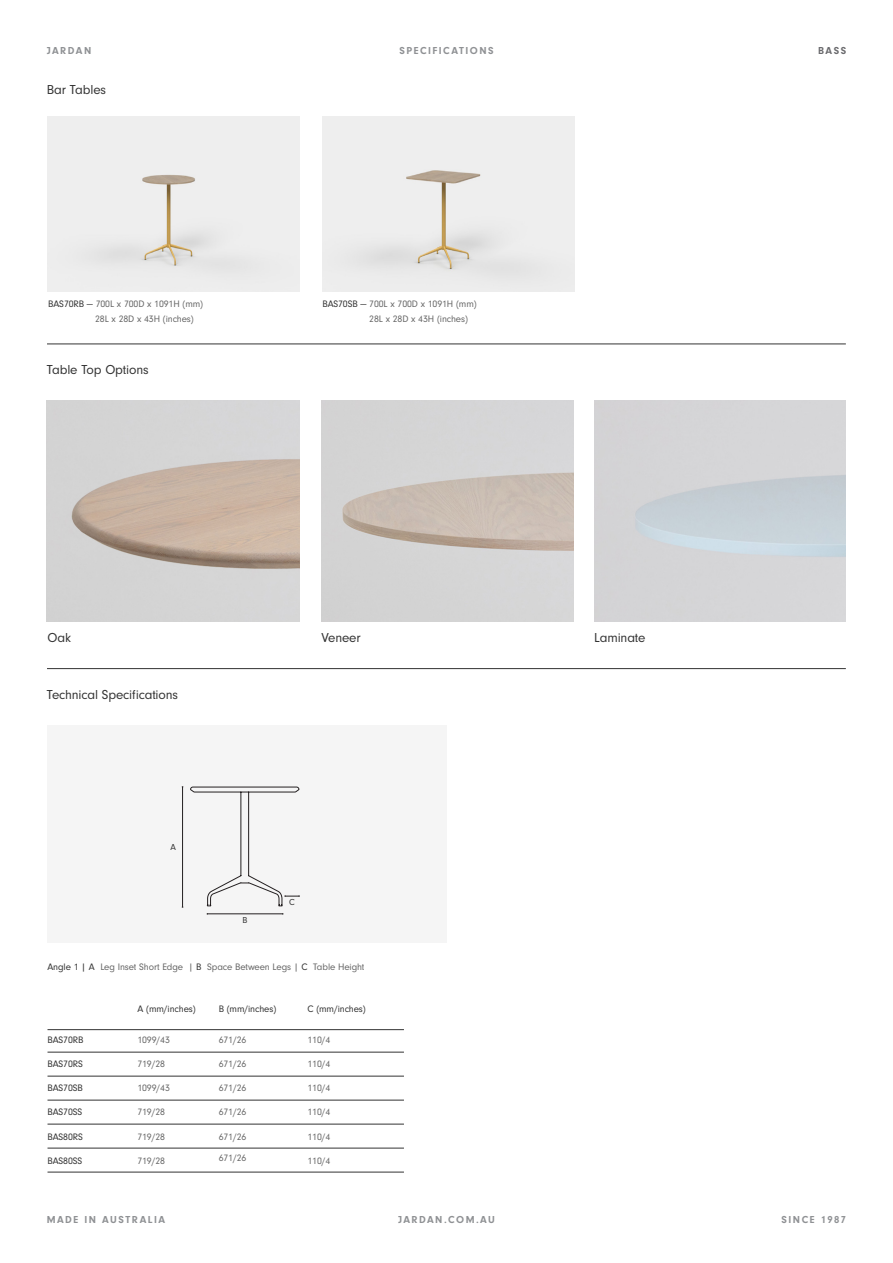
<style>
.page{position:relative;width:893px;height:1263px;background:#fff}
.page>*{position:absolute;margin:0;border:0;box-sizing:border-box;transform-origin:0 0}
.H2_-_32pt_Regular{font:13.5px "Neuzeit Gro";letter-spacing:-.01em;color:#333}
.t1{font:700 10.5px "Neuzeit Gro";letter-spacing:.14em;color:#8f9194}
.t2{font:700 10.5px "Neuzeit Gro";color:#6b6b6e}
.H2_-_32pt_Regular-2{font:9.75px "Neuzeit Gro";letter-spacing:-.01em;color:#666}
.H2_-_32pt_Regular-3{font:9.75px "Neuzeit Gro";letter-spacing:-.01em;color:#333}
.H2_-_32pt_Regular-4{font:9px "Neuzeit Gro";color:#333}
.s1{color:#333}
</style>
<div class="page">
<hr style="left:47px;top:344px;width:799px;height:1px;background:#333">
<img style="left:47px;top:401px;width:253px;height:220px">
<hr style="left:47px;top:668px;width:799px;height:1px;background:#333">
<hr style="left:207px;top:913px;width:76px;height:1px;background:#231f20">
<hr style="left:182px;top:787px;width:1px;height:120px;background:#231f20">
<hr style="left:48px;top:1052px;width:356px;height:1px;background:#333">
<hr style="left:48px;top:1124px;width:356px;height:1px;background:#333">
<hr style="left:48px;top:1029px;width:356px;height:1px;background:#333">
<hr style="left:48px;top:1100px;width:356px;height:1px;background:#333">
<hr style="left:48px;top:1172px;width:356px;height:1px;background:#333">
<hr style="left:48px;top:1076px;width:356px;height:1px;background:#333">
<hr style="left:48px;top:1148px;width:356px;height:1px;background:#333">
<svg style="left:190px;top:786px;width:110px;height:121px"></svg>
<img style="left:47px;top:116px;width:252px;height:175px">
<img style="left:322px;top:116px;width:252px;height:175px">
<p class="t1" style="left:47px;top:44px;width:46px">JARDAN</p>
<p class="H2_-_32pt_Regular" style="left:47px;top:82px;width:61px">Bar Tables</p>
<p class="H2_-_32pt_Regular-2" style="left:48px;top:298px;width:156px"><span class="s1">BAS70RB —</span> 700L x 700D x 1091H (mm)</p>
<p class="H2_-_32pt_Regular-2" style="left:95px;top:314px;width:100px">28L x 28D x 43H (inches)</p>
<p class="H2_-_32pt_Regular" style="left:47px;top:362px;width:103px">Table Top Options</p>
<p class="t1" style="left:399px;top:44px;width:96px">SPECIFICATIONS</p>
<p class="t2" style="left:818px;top:44px;width:30px">BASS</p>
<p class="H2_-_32pt_Regular-2" style="left:322px;top:298px;width:156px"><span class="s1">BAS70SB —</span> 700L x 700D x 1091H (mm)</p>
<p class="H2_-_32pt_Regular-2" style="left:369px;top:314px;width:100px">28L x 28D x 43H (inches)</p>
<p class="H2_-_32pt_Regular" style="left:48px;top:630px;width:25px">Oak</p>
<p class="H2_-_32pt_Regular" style="left:321px;top:630px;width:41px">Veneer</p>
<p class="H2_-_32pt_Regular" style="left:594px;top:630px;width:53px">Laminate</p>
<p class="H2_-_32pt_Regular" style="left:47px;top:687px;width:133px">Technical Specifications</p>
<p class="H2_-_32pt_Regular-4" style="left:170px;top:842px;width:7px">A</p>
<p class="H2_-_32pt_Regular-4" style="left:242px;top:915px;width:6px">B</p>
<p class="H2_-_32pt_Regular-4" style="left:289px;top:897px;width:7px">C</p>
<p class="H2_-_32pt_Regular-2" style="left:48px;top:961px;width:318px"><span class="s1">Angle 1 | A</span> Leg Inset Short Edge | <span class="s1">B</span> Space Between Legs | <span class="s1">C</span> Table Height</p>
<p class="H2_-_32pt_Regular-3" style="left:48px;top:1034px;width:37px">BAS70RB</p>
<p class="H2_-_32pt_Regular-3" style="left:48px;top:1059px;width:37px">BAS70RS</p>
<p class="H2_-_32pt_Regular-3" style="left:48px;top:1083px;width:37px">BAS70SB</p>
<p class="H2_-_32pt_Regular-3" style="left:48px;top:1107px;width:36px">BAS70SS</p>
<p class="H2_-_32pt_Regular-3" style="left:48px;top:1131px;width:37px">BAS80RS</p>
<p class="H2_-_32pt_Regular-3" style="left:48px;top:1155px;width:36px">BAS80SS</p>
<p class="H2_-_32pt_Regular-3" style="left:138px;top:1003px;width:60px">A (mm/inches)</p>
<p class="H2_-_32pt_Regular-3" style="left:219px;top:1003px;width:59px">B (mm/inches)</p>
<p class="H2_-_32pt_Regular-3" style="left:307px;top:1003px;width:60px">C (mm/inches)</p>
<p class="H2_-_32pt_Regular-2" style="left:137px;top:1034px;width:34px">1099/43</p>
<p class="H2_-_32pt_Regular-2" style="left:137px;top:1059px;width:29px">719/28</p>
<p class="H2_-_32pt_Regular-2" style="left:137px;top:1083px;width:34px">1099/43</p>
<p class="H2_-_32pt_Regular-2" style="left:137px;top:1107px;width:29px">719/28</p>
<p class="H2_-_32pt_Regular-2" style="left:137px;top:1131px;width:29px">719/28</p>
<p class="H2_-_32pt_Regular-2" style="left:137px;top:1155px;width:29px">719/28</p>
<p class="H2_-_32pt_Regular-2" style="left:219px;top:1034px;width:29px">671/26</p>
<p class="H2_-_32pt_Regular-2" style="left:219px;top:1059px;width:29px">671/26</p>
<p class="H2_-_32pt_Regular-2" style="left:219px;top:1083px;width:29px">671/26</p>
<p class="H2_-_32pt_Regular-2" style="left:219px;top:1107px;width:29px">671/26</p>
<p class="H2_-_32pt_Regular-2" style="left:219px;top:1131px;width:29px">671/26</p>
<p class="H2_-_32pt_Regular-2" style="left:219px;top:1153px;width:29px">671/26</p>
<p class="H2_-_32pt_Regular-2" style="left:307px;top:1034px;width:24px">110/4</p>
<p class="H2_-_32pt_Regular-2" style="left:307px;top:1059px;width:24px">110/4</p>
<p class="H2_-_32pt_Regular-2" style="left:307px;top:1083px;width:24px">110/4</p>
<p class="H2_-_32pt_Regular-2" style="left:307px;top:1107px;width:24px">110/4</p>
<p class="H2_-_32pt_Regular-2" style="left:307px;top:1131px;width:24px">110/4</p>
<p class="H2_-_32pt_Regular-2" style="left:307px;top:1155px;width:24px">110/4</p>
<p class="t1" style="left:47px;top:1214px;width:120px">MADE IN AUSTRALIA</p>
<p class="t1" style="left:398px;top:1214px;width:98px">JARDAN.COM.AU</p>
<p class="t1" style="left:782px;top:1214px;width:66px">SINCE 1987</p>
</div>
